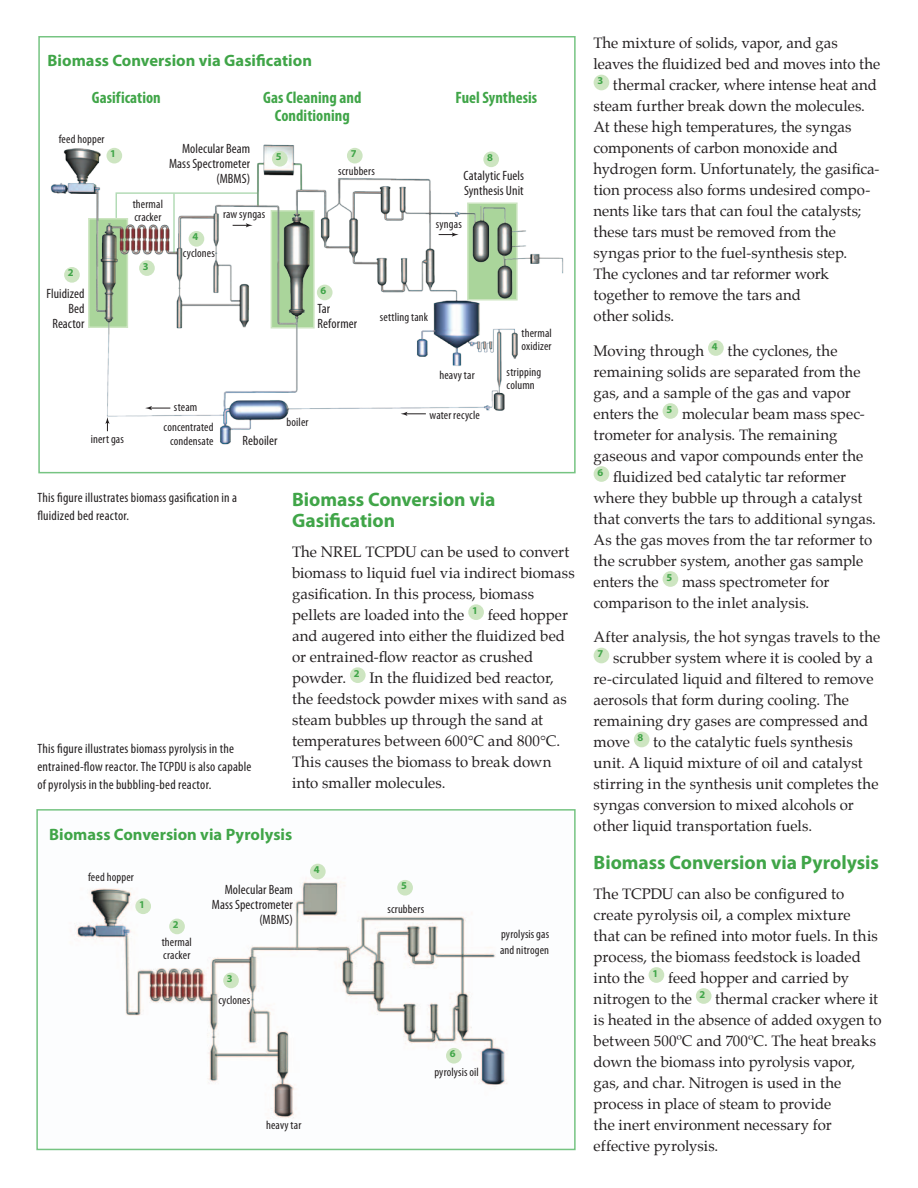
<style>
.page{position:relative;width:918px;height:1188px;background:#fff}
.page>*{position:absolute;margin:0;border:0;box-sizing:border-box;transform-origin:0 0}
.t1{font:700 19.5px/21px "Myriad Pro";color:#40a548}
.t2{font:700 16.5px "Myriad Pro";color:#40a548}
.t3{font:700 condensed 16.5px/18px "Myriad Pro";letter-spacing:.005em;color:#40a548;text-align:center}
.t4{font:15px/21px "Palatino";color:#231f20}
.t5{font:condensed 13.5px/15px "Myriad Pro";letter-spacing:.015em;color:#231f20}
.t6{font:condensed 12px/13.5px "Myriad Pro";letter-spacing:.01em;color:#231f20}
.t7{font:700 10.5px "Myriad Pro";color:#40a548}
</style>
<div class="page">
<div style="left:594px;top:75px;width:15px;height:15px;background:#cde5c1;border-radius:50%"></div>
<div style="left:708px;top:340px;width:16px;height:16px;background:#cde5c1;border-radius:50%"></div>
<div style="left:663px;top:403px;width:15px;height:16px;background:#cde5c1;border-radius:50%"></div>
<div style="left:594px;top:466px;width:15px;height:16px;background:#cde5c1;border-radius:50%"></div>
<div style="left:663px;top:571px;width:15px;height:16px;background:#cde5c1;border-radius:50%"></div>
<div style="left:594px;top:648px;width:15px;height:15px;background:#cde5c1;border-radius:50%"></div>
<div style="left:634px;top:732px;width:16px;height:15px;background:#cde5c1;border-radius:50%"></div>
<div style="left:649px;top:967px;width:15px;height:16px;background:#cde5c1;border-radius:50%"></div>
<div style="left:696px;top:988px;width:16px;height:16px;background:#cde5c1;border-radius:50%"></div>
<div style="left:468px;top:604px;width:16px;height:16px;background:#cde5c1;border-radius:50%"></div>
<div style="left:350px;top:667px;width:16px;height:16px;background:#cde5c1;border-radius:50%"></div>
<img style="left:74px;top:863px;width:433px;height:255px">
<div style="left:36px;top:809px;width:540px;height:341px;border:2px solid #76c482"></div>
<img style="left:50px;top:144px;width:514px;height:301px">
<div style="left:38px;top:36px;width:538px;height:437px;border:2px solid #76c482"></div>
<svg style="left:401px;top:412px;width:25px;height:4px"></svg>
<svg style="left:145px;top:406px;width:25px;height:4px"></svg>
<svg style="left:105px;top:417px;width:5px;height:14px"></svg>
<svg style="left:439px;top:232px;width:20px;height:5px"></svg>
<hr style="left:173px;top:194px;width:2px;height:59px;background:#40a548">
<svg style="left:115px;top:162px;width:150px;height:65px"></svg>
<svg style="left:292px;top:163px;width:11px;height:28px"></svg>
<div style="left:107px;top:148px;width:15px;height:16px;background:#cde5c1;border-radius:50%"></div>
<div style="left:64px;top:267px;width:16px;height:16px;background:#cde5c1;border-radius:50%"></div>
<div style="left:139px;top:260px;width:16px;height:16px;background:#cde5c1;border-radius:50%"></div>
<div style="left:189px;top:231px;width:15px;height:16px;background:#cde5c1;border-radius:50%"></div>
<div style="left:272px;top:151px;width:16px;height:16px;background:#cde5c1;border-radius:50%"></div>
<div style="left:317px;top:285px;width:16px;height:15px;background:#cde5c1;border-radius:50%"></div>
<div style="left:347px;top:148px;width:16px;height:16px;background:#cde5c1;border-radius:50%"></div>
<div style="left:483px;top:152px;width:16px;height:15px;background:#cde5c1;border-radius:50%"></div>
<div style="left:135px;top:898px;width:16px;height:16px;background:#cde5c1;border-radius:50%"></div>
<div style="left:169px;top:919px;width:16px;height:15px;background:#cde5c1;border-radius:50%"></div>
<div style="left:223px;top:973px;width:16px;height:15px;background:#cde5c1;border-radius:50%"></div>
<div style="left:310px;top:864px;width:16px;height:15px;background:#cde5c1;border-radius:50%"></div>
<div style="left:397px;top:880px;width:16px;height:16px;background:#cde5c1;border-radius:50%"></div>
<div style="left:446px;top:1048px;width:16px;height:16px;background:#cde5c1;border-radius:50%"></div>
<p class="t2" style="left:48px;top:49px;width:266px">Biomass Conversion via Gasification</p>
<p class="t3" style="left:92px;top:88px;width:70px">Gasification</p>
<p class="t6" style="left:59px;top:132px;width:47px">feed hopper</p>
<p class="t3" style="left:263px;top:88px;width:100px">Gas Cleaning and<br>Conditioning</p>
<p class="t3" style="left:456px;top:88px;width:83px">Fuel Synthesis</p>
<p class="t5" style="left:169px;top:141px;width:83px;text-align:right">Molecular Beam<br>Mass Spectrometer (MBMS)</p>
<p class="t7" style="left:110px;top:147px;width:7px">1</p>
<p class="t7" style="left:351px;top:147px;width:7px">7</p>
<p class="t7" style="left:276px;top:150px;width:7px">5</p>
<p class="t7" style="left:487px;top:150px;width:7px">8</p>
<p class="t6" style="left:338px;top:164px;width:38px">scrubbers</p>
<p class="t5" style="left:464px;top:168px;width:62px">Catalytic Fuels<br>Synthesis Unit</p>
<p class="t6" style="left:133px;top:197px;width:32px">thermal cracker</p>
<p class="t6" style="left:223px;top:207px;width:44px">raw syngas</p>
<p class="t6" style="left:436px;top:217px;width:27px">syngas</p>
<p class="t7" style="left:192px;top:230px;width:7px">4</p>
<p class="t7" style="left:68px;top:266px;width:7px">2</p>
<p class="t5" style="left:46px;top:286px;width:40px;text-align:right">Fluidized<br>Bed<br>Reactor</p>
<p class="t7" style="left:143px;top:259px;width:7px">3</p>
<p class="t6" style="left:183px;top:246px;width:33px">cyclones</p>
<p class="t7" style="left:321px;top:284px;width:7px">6</p>
<p class="t5" style="left:318px;top:301px;width:41px">Tar<br>Reformer</p>
<p class="t6" style="left:174px;top:400px;width:25px">steam</p>
<p class="t6" style="left:164px;top:420px;width:51px;text-align:center">concentrated condensate</p>
<p class="t6" style="left:91px;top:432px;width:35px">inert gas</p>
<p class="t5" style="left:243px;top:433px;width:36px">Reboiler</p>
<p class="t6" style="left:287px;top:415px;width:23px">boiler</p>
<p class="t6" style="left:380px;top:310px;width:50px">settling tank</p>
<p class="t6" style="left:440px;top:368px;width:37px">heavy tar</p>
<p class="t6" style="left:429px;top:408px;width:52px">water recycle</p>
<p class="t6" style="left:522px;top:326px;width:32px">thermal oxidizer</p>
<p class="t6" style="left:507px;top:365px;width:36px">stripping column</p>
<p class="t5" style="left:37px;top:488px;width:201px;line-height:18px">This figure illustrates biomass gasification in a fluidized bed reactor.</p>
<p class="t5" style="left:37px;top:739px;width:216px;line-height:18px">This figure illustrates biomass pyrolysis in the entrained-flow reactor. The TCPDU is also capable of pyrolysis in the bubbling-bed reactor.</p>
<h1 class="t1" style="left:292px;top:488px;width:205px">Biomass Conversion via<br>Gasification</h1>
<p class="t4" style="left:292px;top:541px;width:284px">The NREL TCPDU can be used to convert biomass to liquid fuel via indirect biomass gasification. In this process, biomass pellets are loaded into the <sup>1</sup> feed hopper and augered into either the fluidized bed or entrained-flow reactor as crushed powder. <sup>2</sup> In the fluidized bed reactor, the feedstock powder mixes with sand as steam bubbles up through the sand at temperatures between 600°C and 800°C.<br>This causes the biomass to break down into smaller molecules.</p>
<p class="t2" style="left:49px;top:824px;width:245px">Biomass Conversion via Pyrolysis</p>
<p class="t6" style="left:88px;top:870px;width:47px">feed hopper</p>
<p class="t7" style="left:139px;top:897px;width:7px">1</p>
<p class="t7" style="left:173px;top:918px;width:7px">2</p>
<p class="t6" style="left:162px;top:935px;width:32px">thermal cracker</p>
<p class="t5" style="left:212px;top:882px;width:83px;text-align:right">Molecular Beam<br>Mass Spectrometer (MBMS)</p>
<p class="t7" style="left:227px;top:972px;width:7px">3</p>
<p class="t6" style="left:218px;top:994px;width:33px">cyclones</p>
<p class="t7" style="left:314px;top:863px;width:7px">4</p>
<p class="t6" style="left:266px;top:1118px;width:37px">heavy tar</p>
<p class="t7" style="left:401px;top:879px;width:7px">5</p>
<p class="t6" style="left:387px;top:902px;width:38px">scrubbers</p>
<p class="t6" style="left:500px;top:925px;width:50px;line-height:16.5px">pyrolysis gas and nitrogen</p>
<p class="t7" style="left:450px;top:1047px;width:7px">6</p>
<p class="t6" style="left:434px;top:1065px;width:46px">pyrolysis oil</p>
<p class="t4" style="left:594px;top:33px;width:288px">The mixture of solids, vapor, and gas leaves the fluidized bed and moves into the <sup>3</sup> thermal cracker, where intense heat and steam further break down the molecules.<br>At these high temperatures, the syngas components of carbon monoxide and hydrogen form. Unfortunately, the gasifica&shy;tion process also forms undesired compo&shy;nents like tars that can foul the catalysts; these tars must be removed from the syngas prior to the fuel-synthesis step.<br>The cyclones and tar reformer work together to remove the tars and<br>other solids.</p>
<p class="t4" style="left:594px;top:340px;width:284px">Moving through <sup>4</sup> the cyclones, the remaining solids are separated from the gas, and a sample of the gas and vapor enters the <sup>5</sup> molecular beam mass spec&shy;trometer for analysis. The remaining gaseous and vapor compounds enter the<br><sup>6</sup> fluidized bed catalytic tar reformer where they bubble up through a catalyst that converts the tars to additional syngas.<br>As the gas moves from the tar reformer to the scrubber system, another gas sample enters the <sup>5</sup> mass spectrometer for comparison to the inlet analysis.</p>
<p class="t4" style="left:594px;top:627px;width:288px">After analysis, the hot syngas travels to the <sup>7</sup> scrubber system where it is cooled by a re-circulated liquid and filtered to remove aerosols that form during cooling. The remaining dry gases are compressed and move <sup>8</sup> to the catalytic fuels synthesis unit. A liquid mixture of oil and catalyst stirring in the synthesis unit completes the syngas conversion to mixed alcohols or other liquid transportation fuels.</p>
<h1 class="t1" style="left:594px;top:851px;width:287px">Biomass Conversion via Pyrolysis</h1>
<p class="t4" style="left:594px;top:883px;width:289px">The TCPDU can also be configured to create pyrolysis oil, a complex mixture<br>that can be refined into motor fuels. In this process, the biomass feedstock is loaded into the <sup>1</sup> feed hopper and carried by nitrogen to the <sup>2</sup> thermal cracker where it is heated in the absence of added oxygen to between 500ºC and 700ºC. The heat breaks down the biomass into pyrolysis vapor, gas, and char. Nitrogen is used in the process in place of steam to provide<br>the inert environment necessary for effective pyrolysis.</p>
</div>
